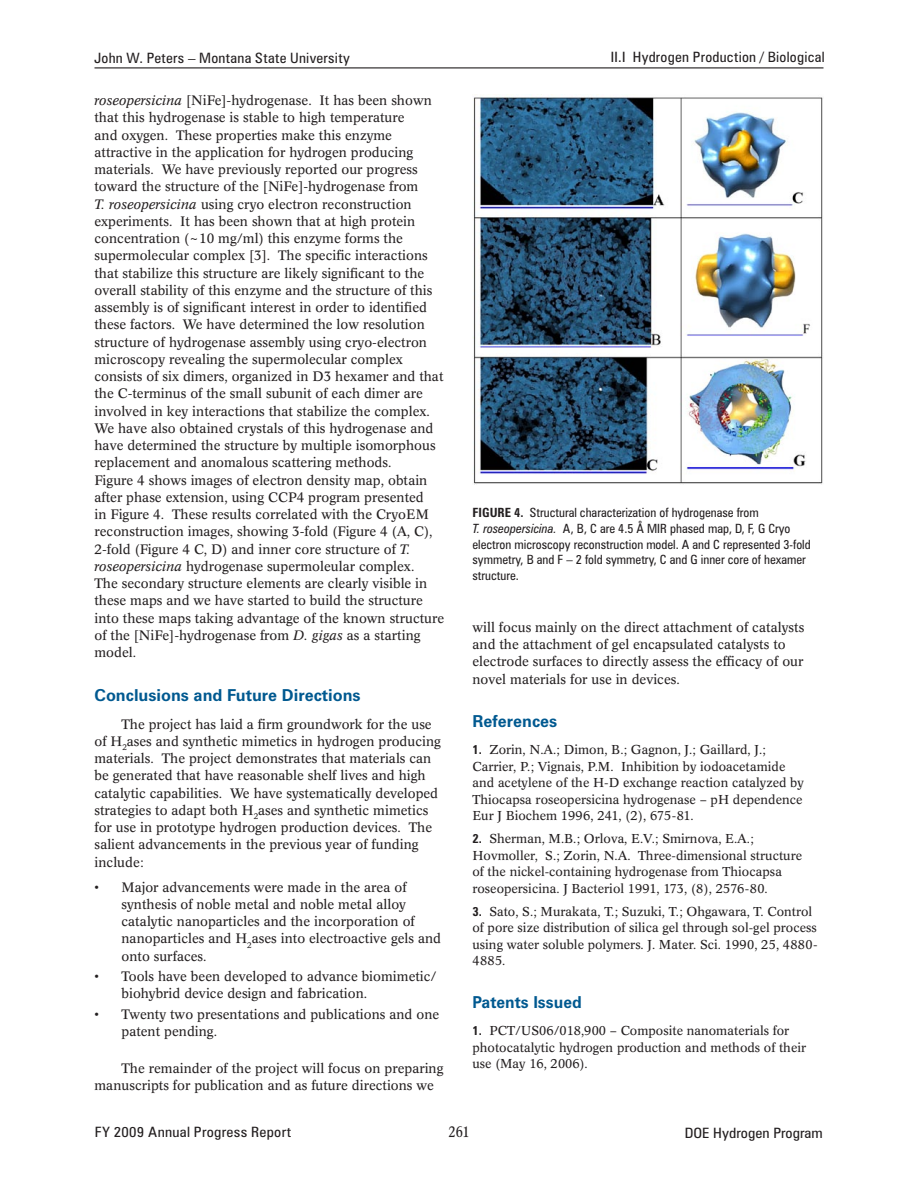
<style>
.page{position:relative;width:918px;height:1188px;background:#fff}
.page>*{position:absolute;margin:0;border:0;box-sizing:border-box;transform-origin:0 0}
._1_RptObjHead{font:700 16.5px "Zurich BT";color:#005990}
.t1{font:condensed 15px "Concorde BE";color:#231f20}
.t2{font:condensed 14.25px "Zurich BT";letter-spacing:.015em;color:#231f20;scale:1.05 1}
.t3{font:condensed 14.25px "Zurich BT";letter-spacing:.015em;color:#231f20;scale:1.08 1}
._1_Body_text{font:13.5px/17.2px "Concorde BE";color:#231f20}
._1_Bulleted{font:13.5px/17.2px "Concorde BE";color:#231f20}
._1_Bulleted_Last{font:13.5px/17.2px "Concorde BE";color:#231f20}
._1_Reference{font:12.75px/16.5px "Concorde BE";color:#231f20}
._1_FigureTitle{font:condensed 12.75px/15.8px "Zurich BT";color:#231f20}
.s1{font-style:italic}
.s2{font-weight:700}
.s3{font-family:"Zurich BT";font-weight:700;font-stretch:condensed}
</style>
<div class="page">
<hr style="left:94px;top:67px;width:730px;height:1px;background:#231f20">
<img style="left:473px;top:94px;width:350px;height:391px">
<p class="t2" style="left:94px;top:49px;width:245px">John W. Peters – Montana State University</p>
<p class="t2" style="left:611px;top:49px;width:205px">II.I Hydrogen Production / Biological</p>
<p class="_1_Body_text" style="left:94px;top:92px;width:351px"><span class="s1">roseopersicina</span> [NiFe]-hydrogenase. It has been shown that this hydrogenase is stable to high temperature<br>and oxygen. These properties make this enzyme attractive in the application for hydrogen producing materials. We have previously reported our progress toward the structure of the [NiFe]-hydrogenase from<br><span class="s1">T. roseopersicina</span> using cryo electron reconstruction experiments. It has been shown that at high protein concentration (~10 mg/ml) this enzyme forms the supermolecular complex [3]. The specific interactions that stabilize this structure are likely significant to the overall stability of this enzyme and the structure of this assembly is of significant interest in order to identified these factors. We have determined the low resolution structure of hydrogenase assembly using cryo-electron microscopy revealing the supermolecular complex consists of six dimers, organized in D3 hexamer and that the C-terminus of the small subunit of each dimer are involved in key interactions that stabilize the complex.<br>We have also obtained crystals of this hydrogenase and have determined the structure by multiple isomorphous replacement and anomalous scattering methods.<br>Figure 4 shows images of electron density map, obtain after phase extension, using CCP4 program presented<br>in Figure 4. These results correlated with the CryoEM reconstruction images, showing 3-fold (Figure 4 (A, C), 2-fold (Figure 4 C, D) and inner core structure of <span class="s1">T. roseopersicina</span> hydrogenase supermoleular complex.<br>The secondary structure elements are clearly visible in these maps and we have started to build the structure into these maps taking advantage of the known structure of the [NiFe]-hydrogenase from <span class="s1">D. gigas</span> as a starting model.</p>
<p class="_1_RptObjHead" style="left:94px;top:685px;width:268px">Conclusions and Future Directions</p>
<p class="_1_Body_text" style="left:94px;top:716px;width:348px;text-indent:27px">The project has laid a firm groundwork for the use of H<sub>2</sub>ases and synthetic mimetics in hydrogen producing materials. The project demonstrates that materials can be generated that have reasonable shelf lives and high catalytic capabilities. We have systematically developed strategies to adapt both H<sub>2</sub>ases and synthetic mimetics for use in prototype hydrogen production devices. The salient advancements in the previous year of funding include:</p>
<p class="_1_Bulleted" style="left:122px;top:878px;width:321px;text-indent:-27px">• Major advancements were made in the area of synthesis of noble metal and noble metal alloy catalytic nanoparticles and the incorporation of nanoparticles and H<sub>2</sub>ases into electroactive gels and onto surfaces.</p>
<p class="_1_Bulleted" style="left:122px;top:968px;width:317px;text-indent:-27px">• Tools have been developed to advance biomimetic/ biohybrid device design and fabrication.</p>
<p class="_1_Bulleted_Last" style="left:122px;top:1006px;width:319px;text-indent:-27px">• Twenty two presentations and publications and one patent pending.</p>
<p class="_1_Body_text" style="left:94px;top:1060px;width:351px;text-indent:27px">The remainder of the project will focus on preparing manuscripts for publication and as future directions we</p>
<p class="_1_FigureTitle" style="left:472px;top:505px;width:340px"><span class="s2">FIGURE 4.</span> Structural characterization of hydrogenase from<br><span class="s1">T. roseopersicina.</span> A, B, C are 4.5 Å MIR phased map, D, F, G Cryo electron microscopy reconstruction model. A and C represented 3-fold symmetry, B and F – 2 fold symmetry, C and G inner core of hexamer structure.</p>
<p class="_1_Body_text" style="left:472px;top:619px;width:333px">will focus mainly on the direct attachment of catalysts and the attachment of gel encapsulated catalysts to electrode surfaces to directly assess the efficacy of our novel materials for use in devices.</p>
<p class="_1_RptObjHead" style="left:472px;top:711px;width:86px">References</p>
<p class="_1_Reference" style="left:472px;top:742px;width:333px"><span class="s3">1.</span> Zorin, N.A.; Dimon, B.; Gagnon, J.; Gaillard, J.; Carrier, P.; Vignais, P.M. Inhibition by iodoacetamide and acetylene of the H-D exchange reaction catalyzed by Thiocapsa roseopersicina hydrogenase – pH dependence Eur J Biochem 1996, 241, (2), 675-81.</p>
<p class="_1_Reference" style="left:472px;top:831px;width:331px"><span class="s3">2.</span> Sherman, M.B.; Orlova, E.V.; Smirnova, E.A.; Hovmoller, S.; Zorin, N.A. Three-dimensional structure of the nickel-containing hydrogenase from Thiocapsa roseopersicina. J Bacteriol 1991, 173, (8), 2576-80.</p>
<p class="_1_Reference" style="left:472px;top:903px;width:347px"><span class="s3">3.</span> Sato, S.; Murakata, T.; Suzuki, T.; Ohgawara, T. Control of pore size distribution of silica gel through sol-gel process using water soluble polymers. J. Mater. Sci. 1990, 25, 4880- 4885.</p>
<p class="_1_RptObjHead" style="left:472px;top:992px;width:111px">Patents Issued</p>
<p class="_1_Reference" style="left:472px;top:1023px;width:335px"><span class="s3">1.</span> PCT/US06/018,900 – Composite nanomaterials for photocatalytic hydrogen production and methods of their use (May 16, 2006).</p>
<p class="t3" style="left:95px;top:1124px;width:184px">FY 2009 Annual Progress Report</p>
<p class="t1" style="left:448px;top:1123px;width:23px">261</p>
<p class="t3" style="left:685px;top:1124px;width:129px">DOE Hydrogen Program</p>
</div>
